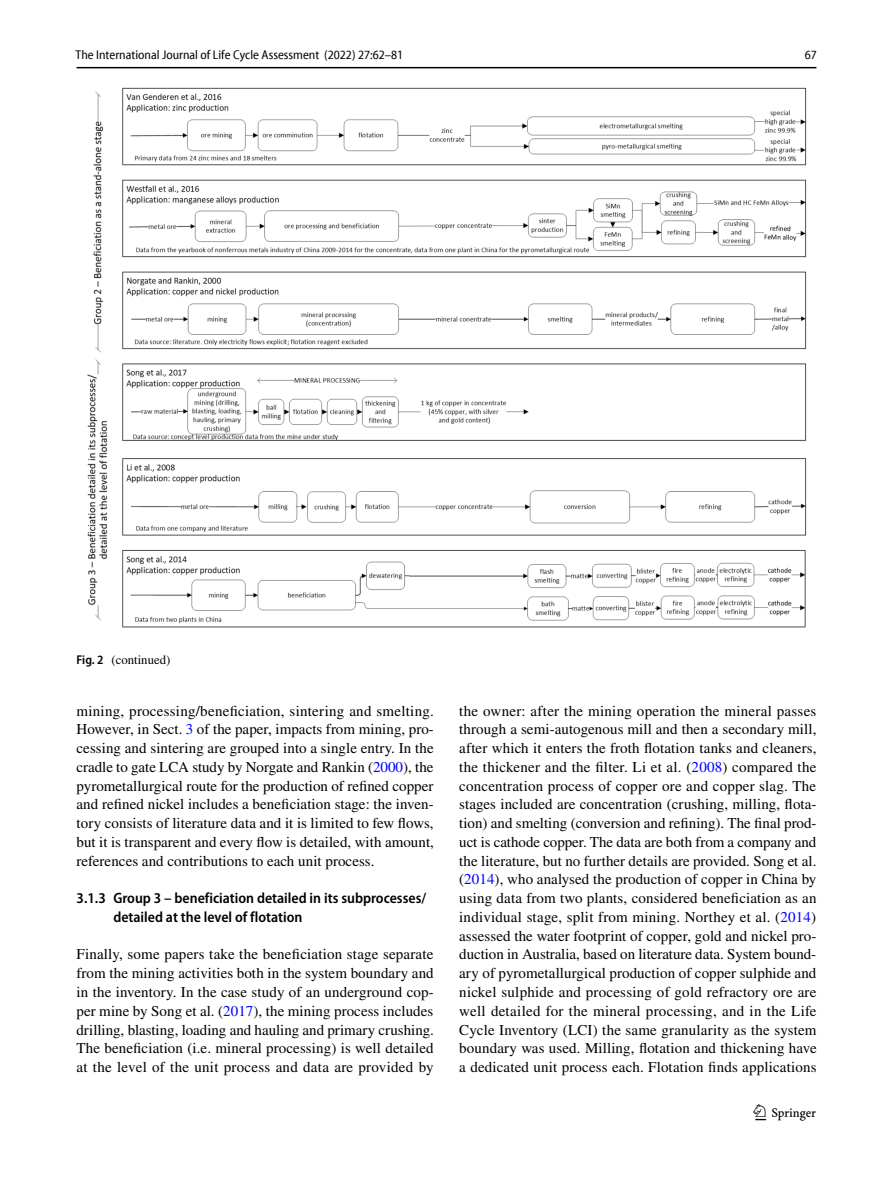
<style>
.page{position:relative;width:893px;height:1187px;background:#fff}
.page>*{position:absolute;margin:0;border:0;box-sizing:border-box;transform-origin:0 0}
.t1{font:22.5px "Springnew Regular 2";color:#000}
.t2{font:15px/18.8px "STIX";letter-spacing:.01em;color:#000;text-align:justify}
.t3{font:600 semi-condensed 15px/18.8px "Myriad Pro";color:#000}
.t4{font:semi-condensed 12.75px "Myriad Pro Unic";color:#000}
.t5{font:12.75px "STIX";color:#000}
.s1{font-family:"Myriad Pro";font-weight:600;font-stretch:semi-condensed}
.s2{color:#00f}
</style>
<div class="page">
<hr style="left:77px;top:67px;width:739px;height:1px;background:#000">
<img style="left:87px;top:87px;width:720px;height:541px">
<p class="t4" style="left:76px;top:50px;width:329px">The International Journal of Life Cycle Assessment (2022) 27:62–81</p>
<p class="t4" style="left:805px;top:50px;width:14px">67</p>
<p class="t5" style="left:77px;top:650px;width:95px"><span class="s1">Fig. 2</span> (continued)</p>
<p class="t2" style="left:77px;top:702px;width:359px">mining, processing/beneficiation, sintering and smelting.<br>However, in Sect. <span class="s2">3</span> of the paper, impacts from mining, pro&shy;cessing and sintering are grouped into a single entry. In the cradle to gate LCA study by Norgate and Rankin (<span class="s2">2000</span>), the pyrometallurgical route for the production of refined copper and refined nickel includes a beneficiation stage: the inven&shy;tory consists of literature data and it is limited to few flows, but it is transparent and every flow is detailed, with amount, references and contributions to each unit process.</p>
<p class="t3" style="left:113px;top:889px;width:314px;text-indent:-37px">3.1.3 Group 3 – beneficiation detailed in its subprocesses/ detailed at the level of flotation</p>
<p class="t2" style="left:77px;top:946px;width:359px">Finally, some papers take the beneficiation stage separate from the mining activities both in the system boundary and in the inventory. In the case study of an underground cop&shy;per mine by Song et al. (<span class="s2">2017</span>), the mining process includes drilling, blasting, loading and hauling and primary crushing.<br>The beneficiation (i.e. mineral processing) is well detailed at the level of the unit process and data are provided by</p>
<p class="t2" style="left:459px;top:702px;width:359px">the owner: after the mining operation the mineral passes through a semi-autogenous mill and then a secondary mill, after which it enters the froth flotation tanks and cleaners, the thickener and the filter. Li et al. (<span class="s2">2008</span>) compared the concentration process of copper ore and copper slag. The stages included are concentration (crushing, milling, flota&shy;tion) and smelting (conversion and refining). The final prod&shy;uct is cathode copper. The data are both from a company and the literature, but no further details are provided. Song et al. (<span class="s2">2014</span>), who analysed the production of copper in China by using data from two plants, considered beneficiation as an individual stage, split from mining. Northey et al. (<span class="s2">2014</span>) assessed the water footprint of copper, gold and nickel pro&shy;duction in Australia, based on literature data. System bound&shy;ary of pyrometallurgical production of copper sulphide and nickel sulphide and processing of gold refractory ore are well detailed for the mineral processing, and in the Life Cycle Inventory (LCI) the same granularity as the system boundary was used. Milling, flotation and thickening have a dedicated unit process each. Flotation finds applications</p>
<h1 class="t1" style="left:755px;top:1104px;width:62px">1 3</h1>
</div>
